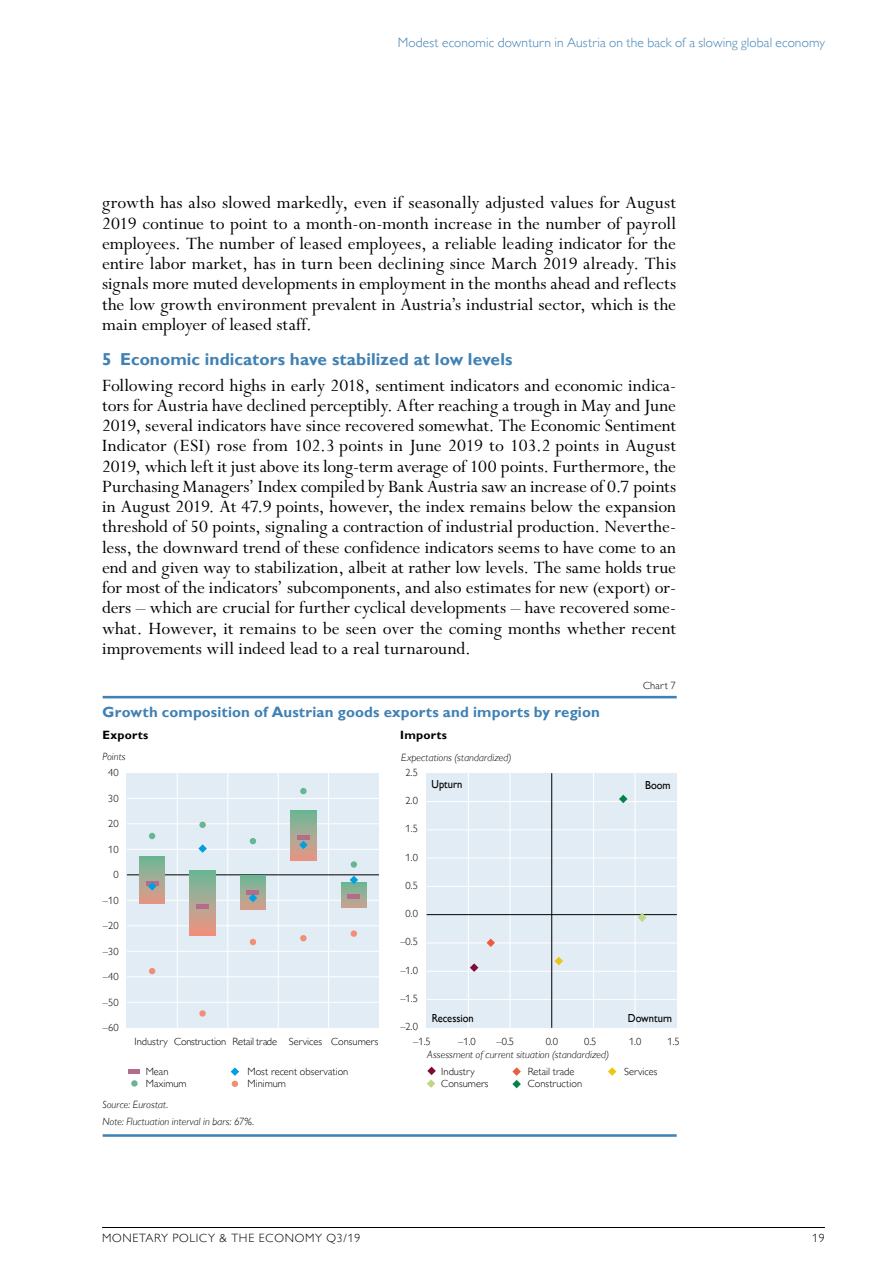
<style>
.page{position:relative;width:893px;height:1263px;background:#fff}
.page>*{position:absolute;margin:0;border:0;box-sizing:border-box;transform-origin:0 0}
.Text_ohne_Einzug{font:19.5px/20.2px "Perpetua Std";color:#000;text-align:justify}
.Text{font:19.5px/20.2px "Perpetua Std";color:#000;text-align:justify}
.H3_Titel_blau{font:700 17.25px "Gill Sans MT Pro";color:#4081b3}
.t1{font:700 15px "Gill Sans MT Pro";letter-spacing:.01em;color:#4081b3}
.t2{font:300 13.5px "Gill Sans MT Pro";letter-spacing:.01em;color:#4081b3}
.t3{font:300 12px "Gill Sans MT Pro";letter-spacing:.06em;color:#000}
.t4{font:700 12px "Gill Sans MT Pro";letter-spacing:.02em;color:#000}
.t5{font:500 11.7px "Gill Sans MT Pro";color:#000;scale:.9 1}
.t6{font:300 10.5px "Gill Sans MT Pro";color:#000}
.t7{font:italic 300 10.5px "Gill Sans MT Pro";letter-spacing:.005em;color:#000}
</style>
<div class="page">
<hr style="left:102px;top:1227px;width:723px;height:1px;background:#000">
<hr style="left:103px;top:696px;width:574px;height:2px;background:#4081b3">
<hr style="left:103px;top:1134px;width:574px;height:3px;background:#4081b3">
<div style="left:127px;top:773px;width:252px;height:255px;background:#e2ecf4"></div>
<hr style="left:127px;top:1002px;width:252px;height:1px;background:#fff">
<hr style="left:127px;top:976px;width:252px;height:1px;background:#fff">
<hr style="left:127px;top:951px;width:252px;height:1px;background:#fff">
<hr style="left:127px;top:925px;width:252px;height:1px;background:#fff">
<hr style="left:127px;top:900px;width:252px;height:1px;background:#fff">
<hr style="left:127px;top:849px;width:252px;height:1px;background:#fff">
<hr style="left:127px;top:823px;width:252px;height:1px;background:#fff">
<hr style="left:127px;top:798px;width:252px;height:1px;background:#fff">
<hr style="left:177px;top:773px;width:1px;height:255px;background:#fff">
<hr style="left:227px;top:773px;width:1px;height:255px;background:#fff">
<hr style="left:278px;top:773px;width:1px;height:255px;background:#fff">
<hr style="left:328px;top:773px;width:1px;height:255px;background:#fff">
<hr style="left:127px;top:874px;width:252px;height:1px;background:#000">
<svg style="left:140px;top:857px;width:25px;height:46px"></svg>
<div style="left:190px;top:871px;width:25px;height:64px;background:linear-gradient(to bottom,#6bba9c,#ef9483)"></div>
<svg style="left:240px;top:876px;width:26px;height:33px"></svg>
<div style="left:291px;top:810px;width:25px;height:50px;background:linear-gradient(to bottom,#69b99a,#e49988)"></div>
<svg style="left:341px;top:882px;width:25px;height:26px"></svg>
<hr style="left:146px;top:882px;width:13px;height:4px;background:#b36c89">
<hr style="left:196px;top:904px;width:13px;height:4px;background:#b36c89">
<div style="left:128px;top:1069px;width:11px;height:5px;background:#b36c89"></div>
<hr style="left:247px;top:890px;width:12px;height:4px;background:#b36c89">
<hr style="left:297px;top:835px;width:13px;height:4px;background:#b36c89">
<hr style="left:347px;top:894px;width:13px;height:4px;background:#b36c89">
<svg style="left:148px;top:882px;width:8px;height:8px"></svg>
<svg style="left:198px;top:844px;width:9px;height:9px"></svg>
<svg style="left:249px;top:894px;width:8px;height:8px"></svg>
<svg style="left:299px;top:841px;width:9px;height:8px"></svg>
<svg style="left:350px;top:876px;width:8px;height:8px"></svg>
<svg style="left:231px;top:1067px;width:8px;height:9px"></svg>
<svg style="left:149px;top:833px;width:6px;height:6px"></svg>
<div style="left:131px;top:1080px;width:7px;height:6px;background:#68b592;border-radius:50%"></div>
<div style="left:199px;top:822px;width:7px;height:6px;background:#68b592;border-radius:50%"></div>
<svg style="left:250px;top:838px;width:6px;height:6px"></svg>
<div style="left:300px;top:788px;width:7px;height:6px;background:#68b592;border-radius:50%"></div>
<div style="left:351px;top:861px;width:6px;height:7px;background:#68b592;border-radius:50%"></div>
<svg style="left:149px;top:968px;width:6px;height:6px"></svg>
<div style="left:199px;top:1010px;width:7px;height:7px;background:#f18d79;border-radius:50%"></div>
<svg style="left:250px;top:939px;width:6px;height:6px"></svg>
<div style="left:300px;top:935px;width:7px;height:6px;background:#f18d79;border-radius:50%"></div>
<div style="left:232px;top:1080px;width:6px;height:7px;background:#f18d79;border-radius:50%"></div>
<div style="left:351px;top:930px;width:6px;height:7px;background:#f18d79;border-radius:50%"></div>
<div style="left:427px;top:773px;width:250px;height:255px;background:#e2ecf4"></div>
<hr style="left:427px;top:801px;width:250px;height:1px;background:#fff">
<hr style="left:427px;top:829px;width:250px;height:1px;background:#fff">
<hr style="left:427px;top:857px;width:250px;height:1px;background:#fff">
<hr style="left:427px;top:886px;width:250px;height:1px;background:#fff">
<hr style="left:427px;top:942px;width:250px;height:1px;background:#fff">
<hr style="left:427px;top:971px;width:250px;height:1px;background:#fff">
<hr style="left:427px;top:999px;width:250px;height:1px;background:#fff">
<hr style="left:635px;top:773px;width:1px;height:255px;background:#fff">
<hr style="left:593px;top:773px;width:1px;height:255px;background:#fff">
<hr style="left:510px;top:773px;width:1px;height:255px;background:#fff">
<hr style="left:468px;top:773px;width:1px;height:255px;background:#fff">
<hr style="left:551px;top:773px;width:1px;height:255px;background:#000">
<hr style="left:427px;top:914px;width:250px;height:1px;background:#000">
<svg style="left:470px;top:963px;width:8px;height:9px"></svg>
<svg style="left:619px;top:795px;width:8px;height:8px"></svg>
<svg style="left:486px;top:938px;width:9px;height:9px"></svg>
<svg style="left:512px;top:1067px;width:9px;height:21px"></svg>
<svg style="left:555px;top:957px;width:8px;height:8px"></svg>
<svg style="left:608px;top:1067px;width:8px;height:9px"></svg>
<svg style="left:638px;top:913px;width:8px;height:9px"></svg>
<svg style="left:427px;top:1067px;width:9px;height:21px"></svg>
<p class="t2" style="left:398px;top:35px;width:429px">Modest economic downturn in Austria on the back of a slowing global economy</p>
<p class="Text" style="left:102px;top:193px;width:576px">growth has also slowed markedly, even if seasonally adjusted values for August 2019 continue to point to a month-on-month increase in the number of payroll employees. The number of leased employees, a reliable leading indicator for the entire labor market, has in turn been declining since March 2019 already. This signals more muted developments in employment in the months ahead and reflects the low growth environment prevalent in Austria’s industrial sector, which is the main employer of leased staff.</p>
<h3 class="H3_Titel_blau" style="left:102px;top:349px;width:412px">5 Economic indicators have stabilized at low levels</h3>
<p class="Text_ohne_Einzug" style="left:102px;top:376px;width:576px">Following record highs in early 2018, sentiment indicators and economic indica&shy;tors for Austria have declined perceptibly. After reaching a trough in May and June 2019, several indicators have since recovered somewhat. The Economic Sentiment Indicator (ESI) rose from 102.3 points in June 2019 to 103.2 points in August 2019, which left it just above its long-term average of 100 points. Furthermore, the Purchasing Managers’ Index compiled by Bank Austria saw an increase of 0.7 points in August 2019. At 47.9 points, however, the index remains below the expansion threshold of 50 points, signaling a contraction of industrial production. Neverthe&shy;less, the downward trend of these confidence indicators seems to have come to an end and given way to stabilization, albeit at rather low levels. The same holds true for most of the indicators’ subcomponents, and also estimates for new (export) or&shy;ders – which are crucial for further cyclical developments – have recovered some&shy;what. However, it remains to be seen over the coming months whether recent improvements will indeed lead to a real turnaround.</p>
<p class="t1" style="left:103px;top:703px;width:499px">Growth composition of Austrian goods exports and imports by region</p>
<p class="t6" style="left:643px;top:679px;width:34px">Chart 7</p>
<p class="t4" style="left:103px;top:727px;width:47px">Exports</p>
<p class="t6" style="left:108px;top:766px;width:12px">40</p>
<p class="t6" style="left:108px;top:792px;width:12px">30</p>
<p class="t6" style="left:108px;top:817px;width:12px">20</p>
<p class="t6" style="left:108px;top:843px;width:12px">10</p>
<p class="t6" style="left:113px;top:868px;width:7px">0</p>
<p class="t6" style="left:103px;top:894px;width:17px">–10</p>
<p class="t6" style="left:103px;top:919px;width:17px">–20</p>
<p class="t6" style="left:103px;top:945px;width:17px">–30</p>
<p class="t6" style="left:103px;top:970px;width:17px">–40</p>
<p class="t6" style="left:103px;top:996px;width:17px">–50</p>
<p class="t6" style="left:103px;top:1021px;width:17px">–60</p>
<p class="t7" style="left:103px;top:750px;width:25px">Points</p>
<p class="t6" style="left:134px;top:1035px;width:245px">Industry Construction Retail trade Services Consumers</p>
<p class="t6" style="left:146px;top:1065px;width:24px">Mean</p>
<p class="t6" style="left:248px;top:1065px;width:102px">Most recent observation</p>
<p class="t6" style="left:146px;top:1077px;width:42px">Maximum</p>
<p class="t6" style="left:248px;top:1077px;width:40px">Minimum</p>
<p class="t7" style="left:103px;top:1098px;width:67px">Source: Eurostat.</p>
<p class="t7" style="left:103px;top:1115px;width:153px">Note: Fluctuation interval in bars: 67%.</p>
<p class="t4" style="left:400px;top:727px;width:48px">Imports</p>
<p class="t6" style="left:406px;top:766px;width:14px">2.5</p>
<p class="t6" style="left:406px;top:794px;width:14px">2.0</p>
<p class="t6" style="left:406px;top:823px;width:14px">1.5</p>
<p class="t6" style="left:406px;top:851px;width:14px">1.0</p>
<p class="t6" style="left:406px;top:879px;width:14px">0.5</p>
<p class="t6" style="left:406px;top:907px;width:14px">0.0</p>
<p class="t6" style="left:400px;top:935px;width:19px">–0.5</p>
<p class="t6" style="left:400px;top:964px;width:19px">–1.0</p>
<p class="t6" style="left:400px;top:992px;width:19px">–1.5</p>
<p class="t6" style="left:400px;top:1020px;width:19px">–2.0</p>
<p class="t7" style="left:401px;top:751px;width:112px">Expectations (standardized)</p>
<p class="t5" style="left:432px;top:777px;width:36px">Upturn</p>
<p class="t5" style="left:645px;top:778px;width:30px">Boom</p>
<p class="t5" style="left:432px;top:1011px;width:48px">Recession</p>
<p class="t5" style="left:628px;top:1011px;width:51px">Downturn</p>
<p class="t6" style="left:413px;top:1035px;width:19px">–1.5</p>
<p class="t6" style="left:458px;top:1035px;width:19px">–1.0</p>
<p class="t6" style="left:497px;top:1035px;width:19px">–0.5</p>
<p class="t6" style="left:546px;top:1035px;width:14px">0.0</p>
<p class="t6" style="left:584px;top:1035px;width:14px">0.5</p>
<p class="t6" style="left:629px;top:1035px;width:14px">1.0</p>
<p class="t6" style="left:667px;top:1035px;width:14px">1.5</p>
<p class="t7" style="left:427px;top:1048px;width:184px">Assessment of current situation (standardized)</p>
<p class="t6" style="left:441px;top:1065px;width:35px">Industry</p>
<p class="t6" style="left:528px;top:1065px;width:48px">Retail trade</p>
<p class="t6" style="left:624px;top:1065px;width:35px">Services</p>
<p class="t6" style="left:441px;top:1077px;width:49px">Consumers</p>
<p class="t6" style="left:528px;top:1077px;width:56px">Construction</p>
<p class="t3" style="left:102px;top:1231px;width:260px">MONETARY POLICY &amp; THE ECONOMY Q3/19</p>
<p class="t3" style="left:812px;top:1231px;width:14px">19</p>
</div>
